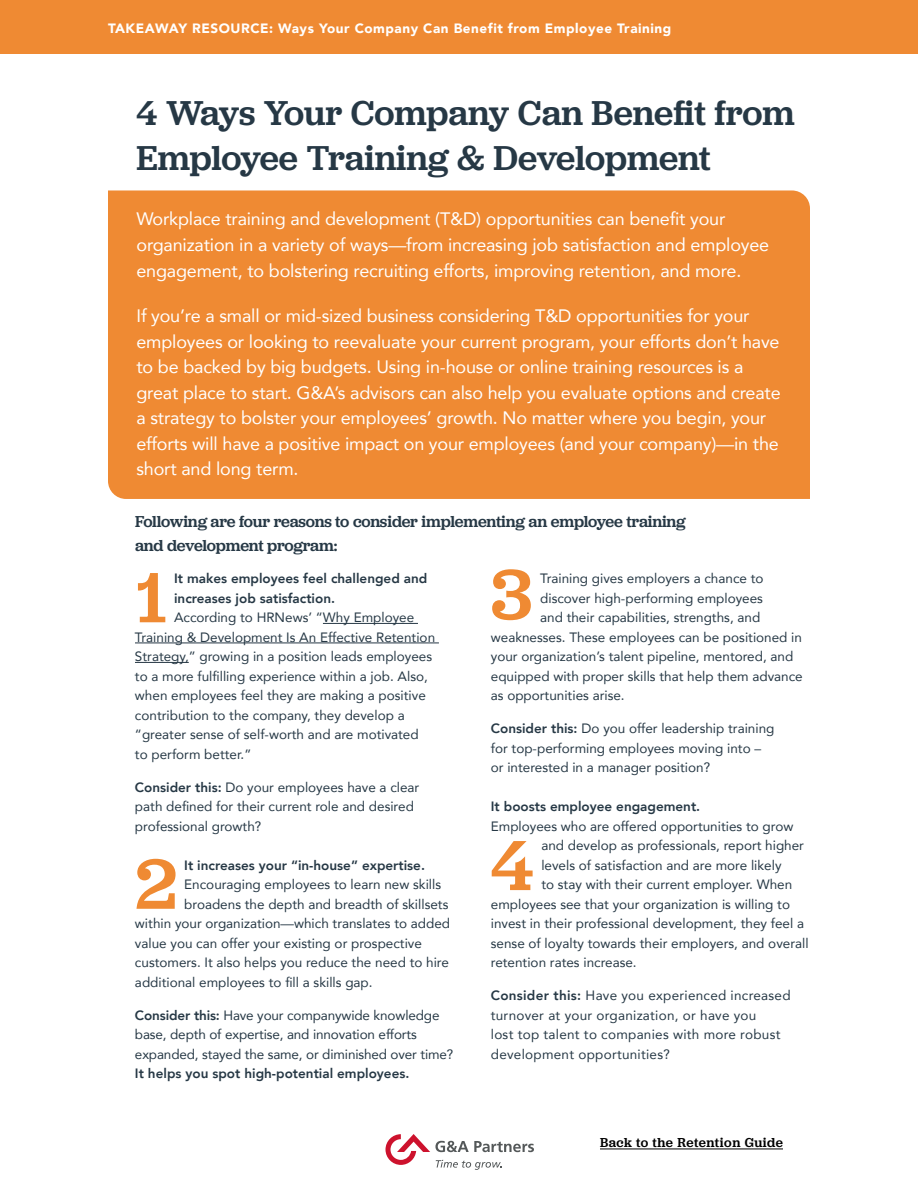
<style>
.page{position:relative;width:918px;height:1188px;background:#fff}
.page>*{position:absolute;margin:0;border:0;box-sizing:border-box;transform-origin:0 0}
.t1{font:500 73.8px "Jubilat";color:#ef8a33}
.t2{font:500 36px/45px "Jubilat";letter-spacing:-.005em;color:#263845}
.t3{font:18px/25.5px "Avenir";letter-spacing:-.01em;color:#fff}
.t4{font:500 16.5px/24px "Jubilat";letter-spacing:-.015em;color:#263845}
.t5{font:13.5px/19.5px "Avenir";color:#263845}
.t6{font:800 13.5px/19.5px "Avenir";color:#263845}
.t7{font:13.5px/19.5px "Avenir";letter-spacing:.02em;color:#263845}
.t8{font:900 13.5px "Avenir";letter-spacing:.04em;color:#fff}
.t9{font:500 13.5px "Jubilat";letter-spacing:.035em;color:#000}
.s1{font-weight:800}
</style>
<div class="page">
<hr style="left:323px;top:623px;width:95px;height:1px;background:#263845">
<hr style="left:135px;top:643px;width:304px;height:1px;background:#263845">
<hr style="left:135px;top:662px;width:54px;height:1px;background:#263845">
<div style="left:108px;top:190px;width:702px;height:309px;background:#ef8a33"></div>
<div style="left:0;top:0;width:918px;height:54px;background:#ef8a33"></div>
<svg style="left:386px;top:1134px;width:148px;height:36px"></svg>
<hr style="left:600px;top:1149px;width:183px;height:1px;background:#000">
<p class="t8" style="left:108px;top:16px;width:565px">TAKEAWAY RESOURCE: Ways Your Company Can Benefit from Employee Training</p>
<h2 class="t2" style="left:136px;top:89px;width:660px">4 Ways Your Company Can Benefit from<br>Employee Training &amp; Development</h2>
<p class="t3" style="left:136px;top:206px;width:634px">Workplace training and development (T&amp;D) opportunities can benefit your organization in a variety of ways—from increasing job satisfaction and employee engagement, to bolstering recruiting efforts, improving retention, and more.</p>
<p class="t3" style="left:136px;top:303px;width:646px">If you’re a small or mid-sized business considering T&amp;D opportunities for your employees or looking to reevaluate your current program, your efforts don’t have to be backed by big budgets. Using in-house or online training resources is a great place to start. G&amp;A’s advisors can also help you evaluate options and create a strategy to bolster your employees’ growth. No matter where you begin, your efforts will have a positive impact on your employees (and your company)—in the short and long term.</p>
<p class="t4" style="left:135px;top:509px;width:552px">Following are four reasons to consider implementing an employee training and development program:</p>
<p class="t5" style="left:540px;top:569px;width:225px">Training gives employers a chance to</p>
<p class="t5" style="left:540px;top:588px;width:224px">discover high-performing employees</p>
<p class="t5" style="left:540px;top:608px;width:222px">and their capabilities, strengths, and</p>
<p class="t5" style="left:491px;top:627px;width:313px">weaknesses. These employees can be positioned in</p>
<p class="t5" style="left:491px;top:647px;width:304px">your organization’s talent pipeline, mentored, and</p>
<p class="t5" style="left:491px;top:666px;width:313px">equipped with proper skills that help them advance</p>
<p class="t5" style="left:491px;top:686px;width:135px">as opportunities arise.</p>
<p class="t5" style="left:491px;top:719px;width:285px"><span class="s1">Consider this:</span> Do you offer leadership training for top-performing employees moving into – or interested in a manager position?</p>
<p class="t6" style="left:491px;top:797px;width:211px">It boosts employee engagement.</p>
<p class="t5" style="left:491px;top:816px;width:304px">Employees who are offered opportunities to grow</p>
<p class="t5" style="left:541px;top:836px;width:264px">and develop as professionals, report higher</p>
<p class="t5" style="left:541px;top:855px;width:242px">levels of satisfaction and are more likely</p>
<p class="t5" style="left:541px;top:875px;width:252px">to stay with their current employer. When</p>
<p class="t5" style="left:491px;top:894px;width:301px">employees see that your organization is willing to</p>
<p class="t5" style="left:491px;top:913px;width:315px">invest in their professional development, they feel a</p>
<p class="t5" style="left:491px;top:933px;width:319px">sense of loyalty towards their employers, and overall</p>
<p class="t5" style="left:491px;top:952px;width:147px">retention rates increase.</p>
<p class="t7" style="left:491px;top:985px;width:301px"><span class="s1">Consider this:</span> Have you experienced increased turnover at your organization, or have you<br>lost top talent to companies with more robust development opportunities?</p>
<h1 class="t1" style="left:491px;top:547px;width:43px">3</h1>
<h1 class="t1" style="left:135px;top:550px;width:34px">1</h1>
<p class="t6" style="left:174px;top:569px;width:255px">It makes employees feel challenged and increases job satisfaction.</p>
<p class="t5" style="left:135px;top:608px;width:302px;text-indent:39px">According to HRNews’ “Why Employee Training &amp; Development Is An Effective Retention Strategy,” growing in a position leads employees to a more fulfilling experience within a job. Also, when employees feel they are making a positive contribution to the company, they develop a “greater sense of self-worth and are motivated<br>to perform better.”</p>
<p class="t5" style="left:135px;top:777px;width:286px"><span class="s1">Consider this:</span> Do your employees have a clear path defined for their current role and desired professional growth?</p>
<p class="t6" style="left:184px;top:855px;width:242px">It increases your “in-house” expertise.</p>
<p class="t5" style="left:184px;top:875px;width:258px">Encouraging employees to learn new skills</p>
<p class="t5" style="left:184px;top:894px;width:266px">broadens the depth and breadth of skillsets</p>
<p class="t5" style="left:135px;top:913px;width:317px">within your organization—which translates to added</p>
<p class="t5" style="left:135px;top:933px;width:288px">value you can offer your existing or prospective</p>
<p class="t5" style="left:135px;top:952px;width:315px">customers. It also helps you reduce the need to hire</p>
<p class="t5" style="left:135px;top:972px;width:239px">additional employees to fill a skills gap.</p>
<p class="t5" style="left:135px;top:1005px;width:320px"><span class="s1">Consider this:</span> Have your companywide knowledge base, depth of expertise, and innovation efforts expanded, stayed the same, or diminished over time?</p>
<p class="t6" style="left:135px;top:1064px;width:276px">It helps you spot high-potential employees.</p>
<h1 class="t1" style="left:491px;top:817px;width:45px">4</h1>
<h1 class="t1" style="left:135px;top:836px;width:44px">2</h1>
<p class="t9" style="left:600px;top:1134px;width:184px">Back to the Retention Guide</p>
</div>
